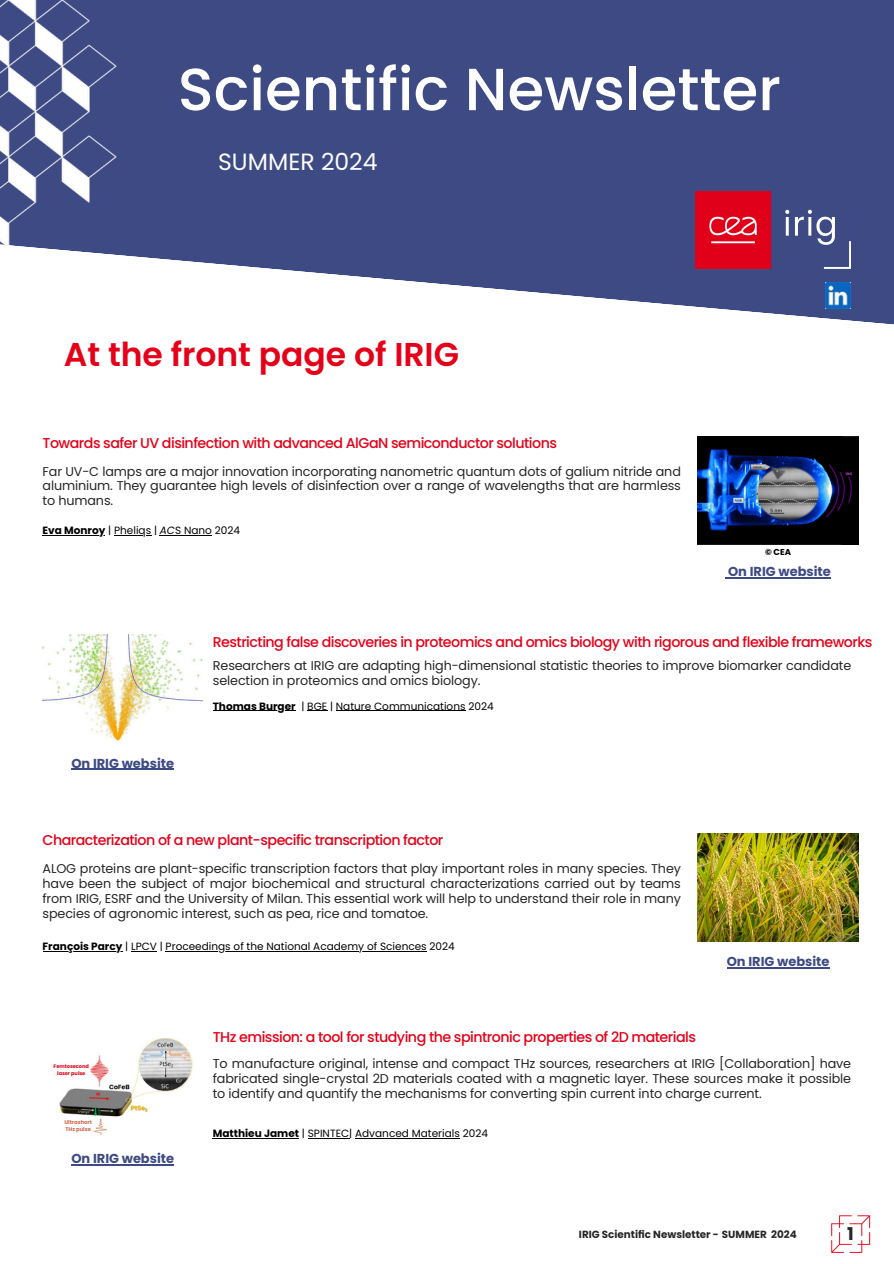
<style>
.page{position:relative;width:894px;height:1264px;background:#fff}
.page>*{position:absolute;margin:0;border:0;box-sizing:border-box;transform-origin:0 0}
.t1{font:500 59.4px "Poppins";color:#fefdfd}
.t2{font:600 33px "Poppins";color:#e50019}
.t3{font:23.55px "Poppins";color:#fefdfd}
.t4{font:700 17.55px "Poppins";color:#262626}
.t5{font:500 14.25px "Poppins";letter-spacing:-.035em;color:#e50019}
.t6{font:700 12.9px "Poppins";color:#3e4a83}
.t7{font:12.75px/14.9px "Poppins";letter-spacing:-.01em;color:#262626;text-align:justify}
.t8{font:10.5px "Poppins";color:#000}
.t9{font:700 10.35px "Poppins";color:#262626}
.t10{font:700 8.55px "Poppins";color:#000}
.t11{font:700 5.25px/7.4px "Poppins";color:#cc694e}
.t12{font:700 5.1px/6.9px "Poppins";color:#e50019;text-align:center}
.s1{font-weight:700}
.s2{font-style:italic}
</style>
<div class="page">
<svg style="left:220px;top:0;width:673px;height:325px;background:#515c8f"></svg>
<img style="left:0;top:0;width:220px;height:264px">
<img style="left:695px;top:192px;width:155px;height:76px">
<img style="left:697px;top:436px;width:161px;height:108px">
<img style="left:831px;top:1215px;width:40px;height:38px">
<img style="left:43px;top:635px;width:160px;height:106px">
<img style="left:697px;top:833px;width:161px;height:108px">
<img style="left:824px;top:282px;width:26px;height:26px">
<hr style="left:727px;top:577px;width:103px;height:1px;background:#3e4a83">
<hr style="left:726px;top:967px;width:103px;height:1px;background:#3e4a83">
<hr style="left:43px;top:950px;width:79px;height:1px;background:#000">
<hr style="left:166px;top:950px;width:260px;height:1px;background:#000">
<hr style="left:71px;top:769px;width:103px;height:1px;background:#3e4a83">
<hr style="left:71px;top:1164px;width:103px;height:1px;background:#3e4a83">
<hr style="left:213px;top:1138px;width:86px;height:1px;background:#000">
<hr style="left:308px;top:1138px;width:41px;height:1px;background:#000">
<hr style="left:355px;top:1138px;width:105px;height:1px;background:#000">
<hr style="left:43px;top:535px;width:62px;height:1px;background:#000">
<hr style="left:114px;top:535px;width:37px;height:1px;background:#000">
<svg style="left:160px;top:535px;width:15px;height:1px"></svg>
<hr style="left:175px;top:535px;width:37px;height:1px;background:#000">
<hr style="left:213px;top:710px;width:82px;height:1px;background:#000">
<svg style="left:307px;top:710px;width:20px;height:1px"></svg>
<hr style="left:336px;top:710px;width:129px;height:1px;background:#000">
<img style="left:59px;top:1038px;width:134px;height:98px">
<p class="t1" style="left:178px;top:48px;width:604px">Scientific Newsletter</p>
<p class="t3" style="left:218px;top:145px;width:161px">SUMMER 2024</p>
<h5 class="t2" style="left:64px;top:331px;width:396px">At the front page of IRIG</h5>
<h4 class="t5" style="left:43px;top:433px;width:516px">Towards safer UV disinfection with advanced AlGaN semiconductor solutions</h4>
<p class="t7" style="left:43px;top:463px;width:639px">Far UV-C lamps are a major innovation incorporating nanometric quantum dots of galium nitride and aluminium. They guarantee high levels of disinfection over a range of wavelengths that are harmless to humans.</p>
<p class="t8" style="left:43px;top:523px;width:199px"><span class="s1">Eva Monroy</span> | Pheliqs | <span class="s2">AC</span>S Nano 2024</p>
<h6 class="t10" style="left:764px;top:545px;width:28px">© CEA</h6>
<p class="t6" style="left:727px;top:562px;width:104px">On IRIG website</p>
<h5 class="t5" style="left:213px;top:631px;width:661px">Restricting false discoveries in proteomics and omics biology with rigorous and flexible frameworks</h5>
<p class="t7" style="left:213px;top:658px;width:639px">Researchers at IRIG are adapting high-dimensional statistic theories to improve biomarker candidate selection in proteomics and omics biology.</p>
<p class="t6" style="left:71px;top:754px;width:104px">On IRIG website</p>
<p class="t8" style="left:213px;top:698px;width:282px"><span class="s1">Thomas Burger</span> | BGE | Nature Communications 2024</p>
<p class="t5" style="left:43px;top:830px;width:402px">Characterization of a new plant-specific transcription factor</p>
<p class="t7" style="left:43px;top:861px;width:639px">ALOG proteins are plant-specific transcription factors that play important roles in many species. They have been the subject of major biochemical and structural characterizations carried out by teams from IRIG, ESRF and the University of Milan. This essential work will help to understand their role in many species of agronomic interest, such as pea, rice and tomatoe.</p>
<h5 class="t8" style="left:43px;top:938px;width:414px"><span class="s1">François Parcy</span> | LPCV | Proceedings of the National Academy of Sciences 2024</h5>
<p class="t5" style="left:213px;top:1026px;width:484px">THz emission: a tool for studying the spintronic properties of 2D materials</p>
<h4 class="t6" style="left:726px;top:952px;width:104px">On IRIG website</h4>
<p class="t12" style="left:54px;top:1062px;width:37px">Femtosecond laser pulse</p>
<p class="t11" style="left:64px;top:1118px;width:29px">Ultrashort<br>THz pulse</p>
<h4 class="t6" style="left:71px;top:1149px;width:104px">On IRIG website</h4>
<p class="t7" style="left:213px;top:1056px;width:639px">To manufacture original, intense and compact THz sources, researchers at IRIG [Collaboration] have fabricated single-crystal 2D materials coated with a magnetic layer. These sources make it possible to identify and quantify the mechanisms for converting spin current into charge current.</p>
<h4 class="t8" style="left:213px;top:1126px;width:277px"><span class="s1">Matthieu Jamet</span> | SPINTEC| Advanced Materials 2024</h4>
<h5 class="t9" style="left:579px;top:1227px;width:219px">IRIG Scientific Newsletter - SUMMER 2024</h5>
<p class="t4" style="left:846px;top:1221px;width:8px">1</p>
</div>
